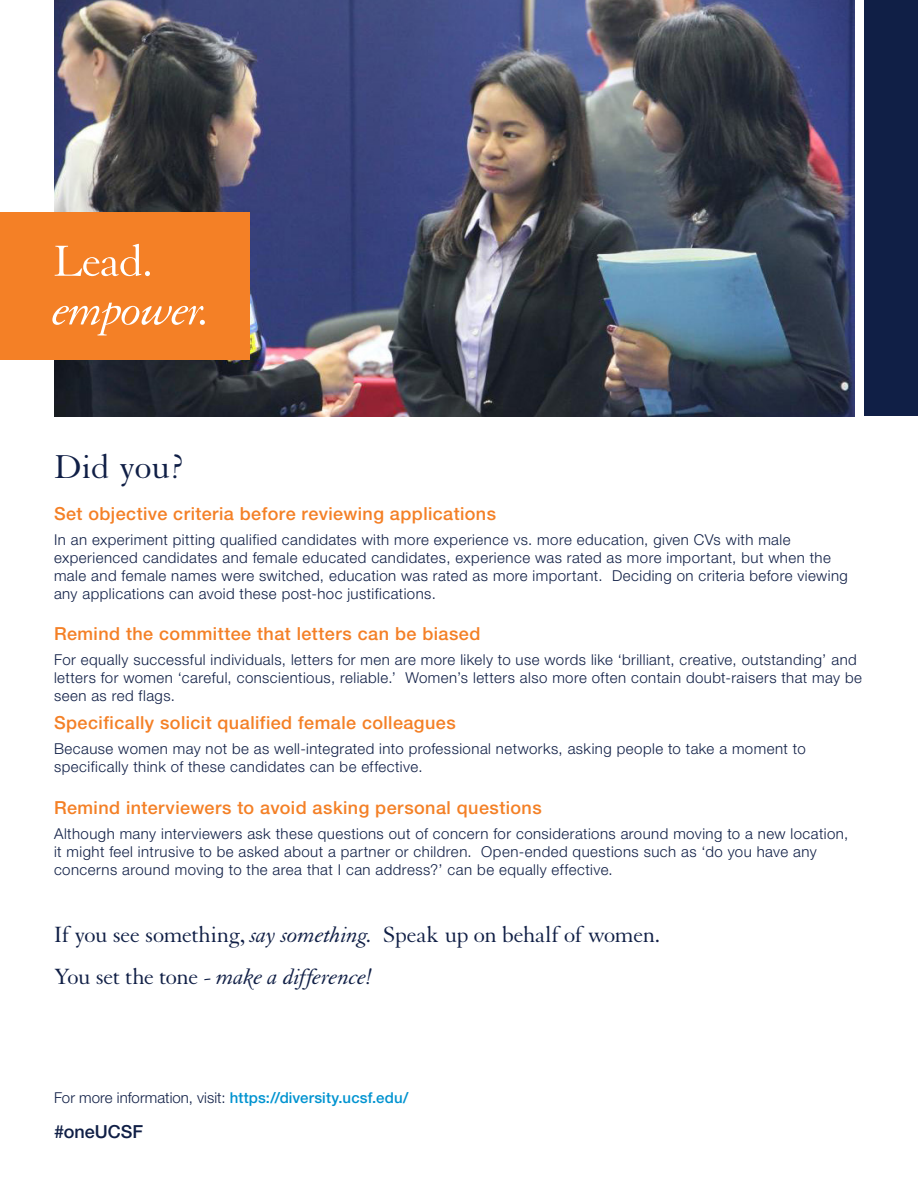
<style>
.page{position:relative;width:918px;height:1188px;background:#fff}
.page>*{position:absolute;margin:0;border:0;box-sizing:border-box;transform-origin:0 0}
.t1{font:36px "Granjon LT Std";letter-spacing:-.005em;color:#101f46}
.t2{font:24px "Granjon LT Std";letter-spacing:-.015em;color:#101f46}
.t3{font:italic 24px "Granjon LT Std";letter-spacing:-.02em;color:#101f46}
.t4{font:500 18px "Helvetica Neue LT Std";letter-spacing:.025em;color:#f48026}
.t5{font:500 18px "Helvetica Neue LT Std";color:#101f46}
.t6{font:300 15px/18px "Helvetica Neue LT Std";letter-spacing:.03em;color:#101f46}
.t7{font:500 15px "Helvetica Neue LT Std";letter-spacing:.005em;color:#0093d0}
.s1{font-style:italic}
.s2{font-style:normal}
.s3{font-weight:300;color:#101f46}
</style>
<div class="page">
<img style="left:54px;top:0;width:800px;height:416px">
<div style="left:0;top:212px;width:250px;height:148px;background:#f48026"></div>
<svg style="left:55px;top:244px;width:95px;height:32px"></svg>
<svg style="left:52px;top:303px;width:153px;height:32px"></svg>
<div style="left:865px;top:0;width:53px;height:416px;background:#101f46"></div>
<p class="t1" style="left:54px;top:448px;width:134px">Did you?</p>
<p class="t4" style="left:54px;top:503px;width:444px">Set objective criteria before reviewing applications</p>
<p class="t6" style="left:54px;top:530px;width:795px">In an experiment pitting qualified candidates with more experience vs. more education, given CVs with male experienced candidates and female educated candidates, experience was rated as more important, but when the male and female names were switched, education was rated as more important. Deciding on criteria before viewing any applications can avoid these post-hoc justifications.</p>
<p class="t4" style="left:54px;top:623px;width:428px">Remind the committee that letters can be biased</p>
<p class="t6" style="left:54px;top:650px;width:810px">For equally successful individuals, letters for men are more likely to use words like ‘brilliant, creative, outstanding’ and letters for women ‘careful, conscientious, reliable.’ Women’s letters also more often contain doubt-raisers that may be seen as red flags.</p>
<p class="t4" style="left:54px;top:712px;width:403px">Specifically solicit qualified female colleagues</p>
<p class="t6" style="left:54px;top:740px;width:753px">Because women may not be as well-integrated into professional networks, asking people to take a moment to specifically think of these candidates can be effective.</p>
<p class="t4" style="left:54px;top:797px;width:489px">Remind interviewers to avoid asking personal questions</p>
<p class="t6" style="left:54px;top:824px;width:796px">Although many interviewers ask these questions out of concern for considerations around moving to a new location, it might feel intrusive to be asked about a partner or children. Open-ended questions such as ‘do you have any concerns around moving to the area that I can address?’ can be equally effective.</p>
<p class="t2" style="left:54px;top:922px;width:608px">If you see something, <span class="s1">say something.</span> Speak up on behalf of women.</p>
<p class="t3" style="left:54px;top:964px;width:320px"><span class="s2">You set the tone -</span> make a difference!</p>
<p class="t7" style="left:54px;top:1089px;width:356px"><span class="s3">For more information, visit:</span> https://diversity.ucsf.edu/</p>
<p class="t5" style="left:54px;top:1121px;width:91px">#oneUCSF</p>
</div>
